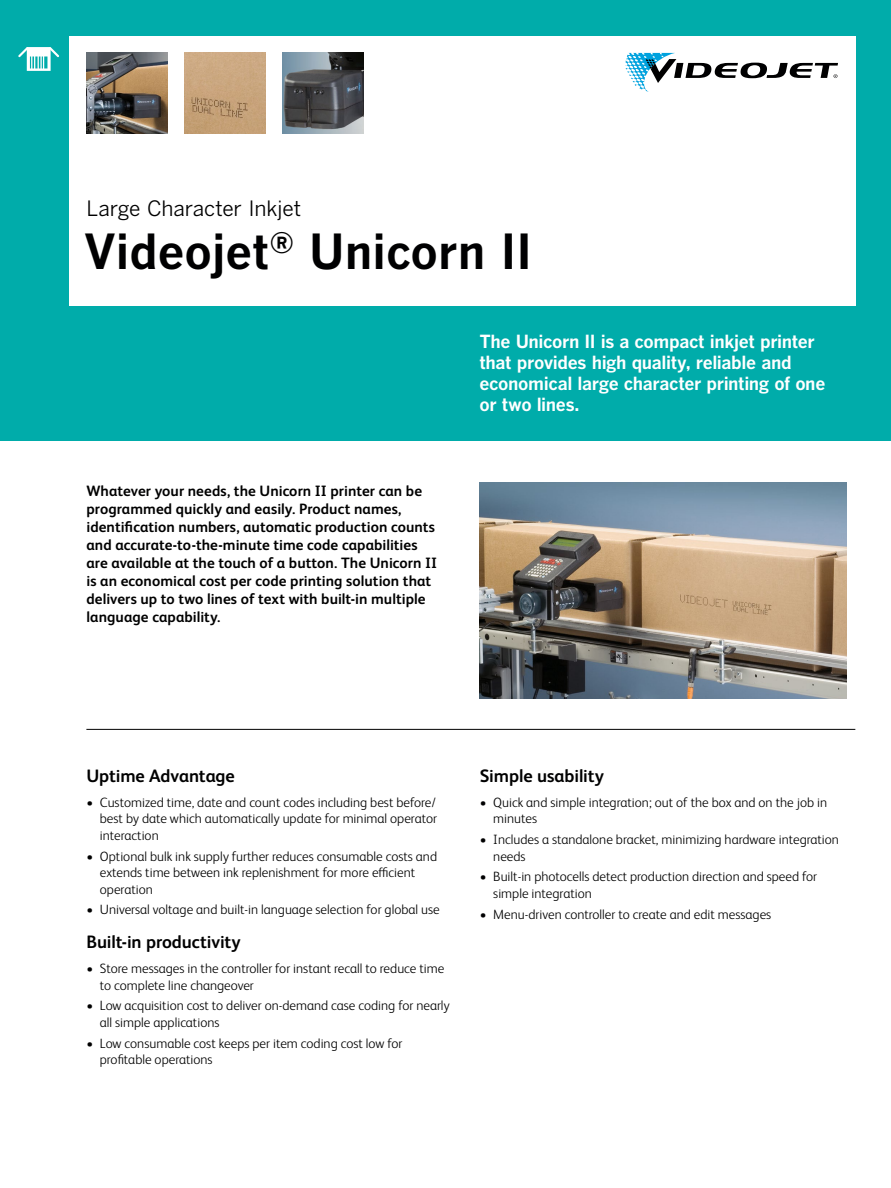
<style>
.page{position:relative;width:891px;height:1188px;background:#fff}
.page>*{position:absolute;margin:0;border:0;box-sizing:border-box;transform-origin:0 0}
.t1{font:700 48px "Benton Gothic";color:#000001}
.t2{font:21px "Benton Gothic";letter-spacing:-.01em;color:#000001}
.t3{font:700 18px/21px "Benton Gothic";letter-spacing:-.025em;color:#fff}
.t4{font:700 18px "FS Albert Pro";letter-spacing:-.005em;color:#000001}
.t5{font:700 15px/18px "FS Albert Pro";color:#000001}
.t6{font:300 13.5px/16.5px "FS Albert Pro";color:#000001}
</style>
<div class="page">
<div style="left:0;top:0;width:891px;height:441px;background:#00acaa"></div>
<div style="left:69px;top:36px;width:786px;height:270px;background:#fff"></div>
<svg style="left:18px;top:47px;width:41px;height:24px"></svg>
<hr style="left:86px;top:729px;width:769px;height:1px;background:#000001">
<img style="left:185px;top:53px;width:81px;height:81px">
<img style="left:480px;top:483px;width:367px;height:216px">
<img style="left:283px;top:53px;width:81px;height:81px">
<img style="left:86px;top:53px;width:81px;height:81px">
<svg style="left:625px;top:53px;width:213px;height:39px"></svg>
<h2 class="t2" style="left:86px;top:197px;width:216px">Large Character Inkjet</h2>
<h1 class="t1" style="left:84px;top:224px;width:450px">Videojet<sup>®</sup> Unicorn II</h1>
<p class="t5" style="left:86px;top:481px;width:352px">Whatever your needs, the Unicorn II printer can be programmed quickly and easily. Product names, identification numbers, automatic production counts and accurate-to-the-minute time code capabilities are available at the touch of a button. The Unicorn II is an economical cost per code printing solution that delivers up to two lines of text with built-in multiple language capability.</p>
<h3 class="t3" style="left:480px;top:332px;width:347px">The Unicorn II is a compact inkjet printer that provides high quality, reliable and economical large character printing of one or two lines.</h3>
<h3 class="t4" style="left:86px;top:763px;width:150px">Uptime Advantage</h3>
<p class="t6" style="left:100px;top:793px;width:339px;text-align:justify;text-indent:-14px">• Customized time, date and count codes including best before/ best by date which automatically update for minimal operator interaction</p>
<p class="t6" style="left:100px;top:847px;width:339px;text-indent:-14px">• Optional bulk ink supply further reduces consumable costs and extends time between ink replenishment for more efficient operation</p>
<p class="t6" style="left:86px;top:901px;width:355px">• Universal voltage and built-in language selection for global use</p>
<h3 class="t4" style="left:86px;top:929px;width:156px">Built-in productivity</h3>
<p class="t6" style="left:100px;top:960px;width:346px;text-indent:-14px">• Store messages in the controller for instant recall to reduce time to complete line changeover</p>
<p class="t6" style="left:100px;top:997px;width:352px;text-indent:-14px">• Low acquisition cost to deliver on-demand case coding for nearly all simple applications</p>
<p class="t6" style="left:100px;top:1034px;width:304px;text-indent:-14px">• Low consumable cost keeps per item coding cost low for profitable operations</p>
<h3 class="t4" style="left:480px;top:763px;width:126px">Simple usability</h3>
<p class="t6" style="left:493px;top:793px;width:335px;text-indent:-14px">• Quick and simple integration; out of the box and on the job in minutes</p>
<p class="t6" style="left:493px;top:830px;width:347px;text-indent:-14px">• Includes a standalone bracket, minimizing hardware integration needs</p>
<p class="t6" style="left:493px;top:868px;width:325px;text-indent:-14px">• Built-in photocells detect production direction and speed for simple integration</p>
<p class="t6" style="left:480px;top:905px;width:293px">• Menu-driven controller to create and edit messages</p>
</div>
